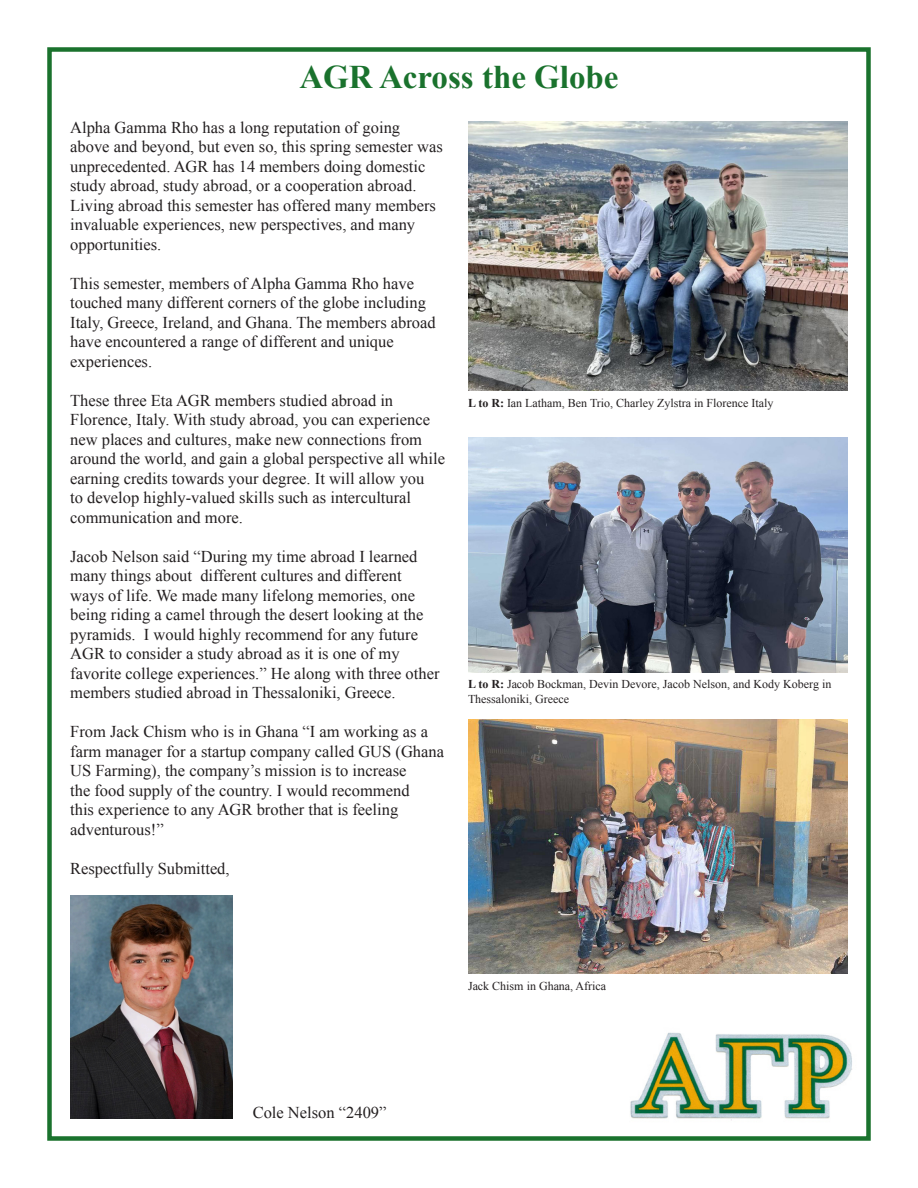
<style>
.page{position:relative;width:918px;height:1188px;background:#fff}
.page>*{position:absolute;margin:0;border:0;box-sizing:border-box;transform-origin:0 0}
.t1{font:700 33px "Times New Roman";color:#1a722d}
.Body{font:16.5px/19.5px "Times New Roman";color:#231f20}
.t2{font:12px/14.4px "Times New Roman";color:#231f20}
.s1{font-weight:700}
</style>
<div class="page">
<div style="left:47px;top:47px;width:824px;height:1094px;border:4px solid #1a722d"></div>
<img style="left:630px;top:1032px;width:222px;height:89px">
<img style="left:469px;top:121px;width:379px;height:270px">
<img style="left:469px;top:720px;width:379px;height:254px">
<img style="left:469px;top:438px;width:379px;height:234px">
<img style="left:70px;top:896px;width:162px;height:222px">
<p class="t1" style="left:299px;top:55px;width:321px">AGR Across the Globe</p>
<p class="Body" style="left:70px;top:117px;width:374px">Alpha Gamma Rho has a long reputation of going above and beyond, but even so, this spring semester was unprecedented. AGR has 14 members doing domestic study abroad, study abroad, or a cooperation abroad.<br>Living abroad this semester has offered many members invaluable experiences, new perspectives, and many opportunities.</p>
<p class="Body" style="left:70px;top:273px;width:367px">This semester, members of Alpha Gamma Rho have touched many different corners of the globe including Italy, Greece, Ireland, and Ghana. The members abroad have encountered a range of different and unique experiences.</p>
<p class="Body" style="left:70px;top:390px;width:376px">These three Eta AGR members studied abroad in Florence, Italy. With study abroad, you can experience new places and cultures, make new connections from around the world, and gain a global perspective all while earning credits towards your degree. It will allow you<br>to develop highly-valued skills such as intercultural communication and more.</p>
<p class="Body" style="left:70px;top:546px;width:371px">Jacob Nelson said “During my time abroad I learned many things about different cultures and different ways of life. We made many lifelong memories, one being riding a camel through the desert looking at the pyramids. I would highly recommend for any future AGR to consider a study abroad as it is one of my favorite college experiences.” He along with three other members studied abroad in Thessaloniki, Greece.</p>
<p class="Body" style="left:70px;top:722px;width:375px">From Jack Chism who is in Ghana “I am working as a farm manager for a startup company called GUS (Ghana US Farming), the company’s mission is to increase<br>the food supply of the country. I would recommend<br>this experience to any AGR brother that is feeling adventurous!”</p>
<p class="Body" style="left:70px;top:858px;width:161px">Respectfully Submitted,</p>
<p class="t2" style="left:468px;top:395px;width:307px"><span class="s1">L to R:</span> Ian Latham, Ben Trio, Charley Zylstra in Florence Italy</p>
<p class="t2" style="left:468px;top:677px;width:365px"><span class="s1">L to R:</span> Jacob Bockman, Devin Devore, Jacob Nelson, and Kody Koberg in<br>Thessaloniki, Greece</p>
<p class="t2" style="left:468px;top:978px;width:140px">Jack Chism in Ghana, Africa</p>
<p class="Body" style="left:253px;top:1103px;width:135px">Cole Nelson “2409”</p>
</div>
